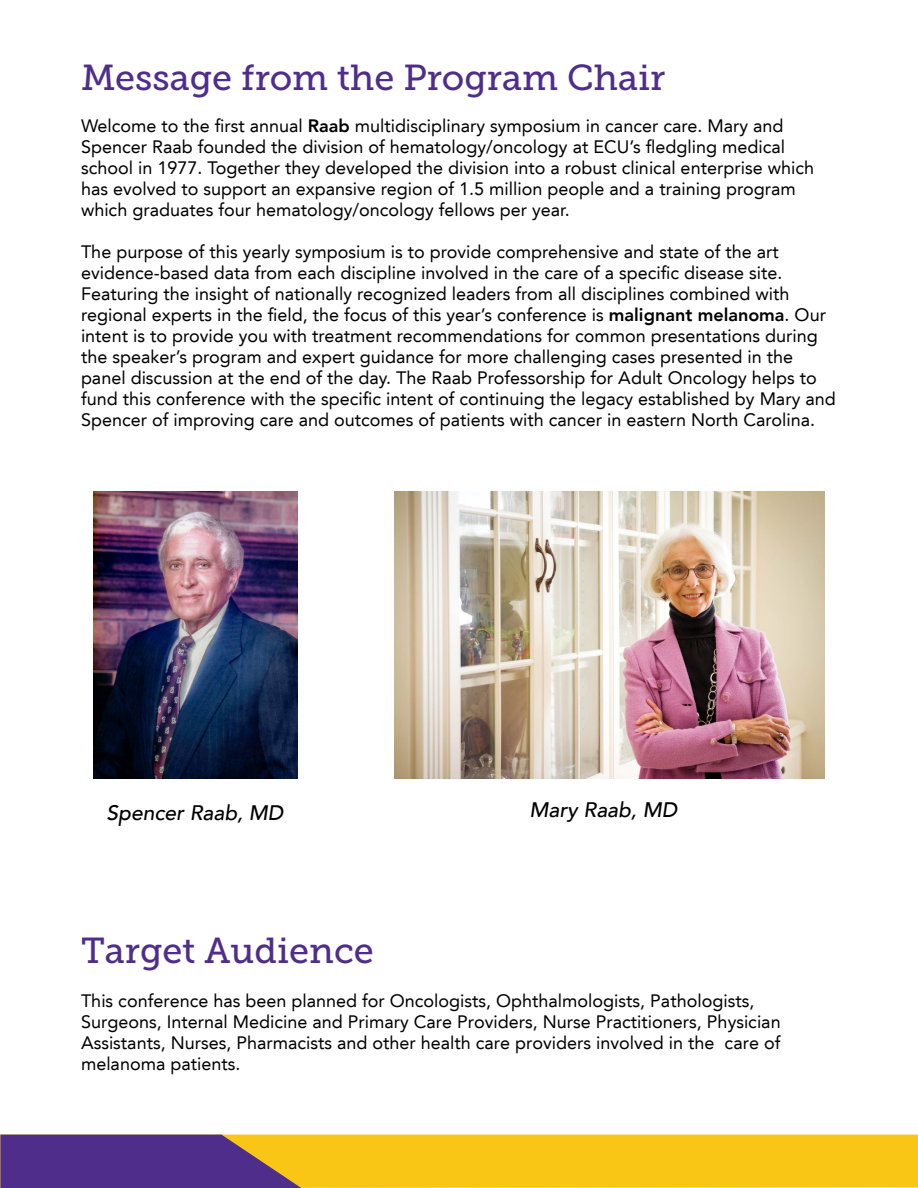
<style>
.page{position:relative;width:918px;height:1188px;background:#fff}
.page>*{position:absolute;margin:0;border:0;box-sizing:border-box;transform-origin:0 0}
.t1{font:36px "Museo Slab 500";color:#4f2e8b}
.t2{font:italic 500 21px "Avenir LT";color:#000}
.t3{font:18px/21px "Avenir LT";color:#000}
.s1{font-weight:800}
</style>
<div class="page">
<div style="left:301px;top:1135px;width:617px;height:53px;background:#fac615"></div>
<svg style="left:0;top:1135px;width:301px;height:53px"></svg>
<img style="left:93px;top:491px;width:204px;height:287px">
<img style="left:394px;top:491px;width:431px;height:287px">
<p class="t1" style="left:81px;top:58px;width:586px">Message from the Program Chair</p>
<p class="t3" style="left:81px;top:115px;width:735px">Welcome to the first annual <span class="s1">Raab</span> multidisciplinary symposium in cancer care. Mary and Spencer Raab founded the division of hematology/oncology at ECU’s fledgling medical school in 1977. Together they developed the division into a robust clinical enterprise which has evolved to support an expansive region of 1.5 million people and a training program which graduates four hematology/oncology fellows per year.</p>
<p class="t3" style="left:81px;top:241px;width:756px">The purpose of this yearly symposium is to provide comprehensive and state of the art evidence-based data from each discipline involved in the care of a specific disease site.<br>Featuring the insight of nationally recognized leaders from all disciplines combined with regional experts in the field, the focus of this year’s conference is <span class="s1">malignant melanoma</span>. Our intent is to provide you with treatment recommendations for common presentations during the speaker’s program and expert guidance for more challenging cases presented in the panel discussion at the end of the day. The Raab Professorship for Adult Oncology helps to fund this conference with the specific intent of continuing the legacy established by Mary and Spencer of improving care and outcomes of patients with cancer in eastern North Carolina.</p>
<p class="t2" style="left:106px;top:801px;width:178px">Spencer Raab, MD</p>
<p class="t2" style="left:530px;top:798px;width:149px">Mary Raab, MD</p>
<p class="t1" style="left:81px;top:931px;width:294px">Target Audience</p>
<p class="t3" style="left:81px;top:990px;width:701px">This conference has been planned for Oncologists, Ophthalmologists, Pathologists, Surgeons, Internal Medicine and Primary Care Providers, Nurse Practitioners, Physician Assistants, Nurses, Pharmacists and other health care providers involved in the care of melanoma patients.</p>
</div>
